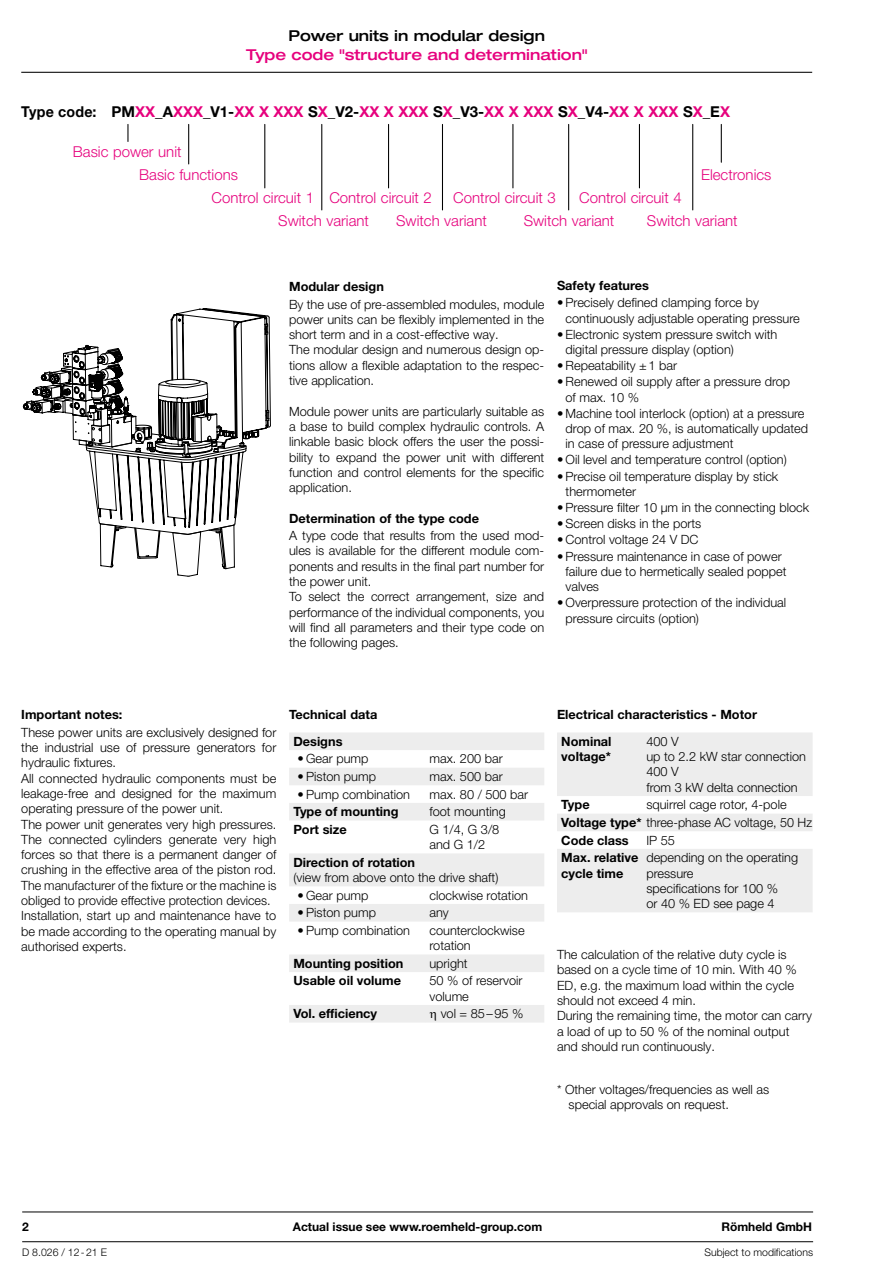
<style>
.page{position:relative;width:893px;height:1263px;background:#fff}
.page>*{position:absolute;margin:0;border:0;box-sizing:border-box;transform-origin:0 0}
.t1{font:300 15px "Helvetica Neue LT Pro";color:#e6007d}
.t2{font:700 15px "Helvetica Neue LT Pro";color:#000;scale:.95 1}
.t3{font:500 expanded 15px "Helvetica Neue LT Pro";color:#e6007d}
.t4{font:500 expanded 15px "Helvetica Neue LT Pro";color:#000}
.t5{font:300 12.75px/15.3px "Helvetica Neue LT Pro";color:#000}
.t6{font:700 12.75px/15.3px "Helvetica Neue LT Pro";color:#000}
.t7{font:700 12px "Helvetica Neue LT Pro";color:#000}
.t8{font:300 10.5px "Helvetica Neue LT Pro";color:#000}
.s1{color:#e6007d}
.s2{font-weight:700}
</style>
<div class="page">
<hr style="left:21px;top:72px;width:791px;height:1px;background:#000">
<hr style="left:22px;top:1241px;width:791px;height:1px;background:#000">
<hr style="left:22px;top:1212px;width:791px;height:1px;background:#000">
<svg style="left:127px;top:124px;width:1px;height:17px"></svg>
<hr style="left:188px;top:124px;width:1px;height:40px;background:#000">
<hr style="left:264px;top:124px;width:1px;height:64px;background:#000">
<hr style="left:388px;top:124px;width:1px;height:64px;background:#000">
<hr style="left:512px;top:124px;width:1px;height:64px;background:#000">
<hr style="left:639px;top:124px;width:1px;height:64px;background:#000">
<hr style="left:321px;top:124px;width:1px;height:86px;background:#000">
<hr style="left:442px;top:124px;width:1px;height:86px;background:#000">
<hr style="left:568px;top:124px;width:1px;height:86px;background:#000">
<hr style="left:692px;top:124px;width:1px;height:86px;background:#000">
<hr style="left:721px;top:124px;width:1px;height:38px;background:#000">
<svg style="left:289px;top:733px;width:255px;height:289px"></svg>
<svg style="left:557px;top:733px;width:256px;height:179px;fill:#ededed"></svg>
<svg style="left:108px;top:308px;width:163px;height:269px"></svg>
<svg style="left:25px;top:314px;width:244px;height:253px"></svg>
<svg style="left:430px;top:1012px;width:6px;height:9px"></svg>
<p class="t4" style="left:288px;top:27px;width:258px">Power units in modular design</p>
<p class="t3" style="left:246px;top:45px;width:343px">Type code "structure and determination"</p>
<p class="t2" style="left:21px;top:102px;width:747px">Type code: PM<span class="s1">XX</span>_A<span class="s1">XXX</span>_V1-<span class="s1">XX X XXX</span> S<span class="s1">X</span>_V2-<span class="s1">XX X XXX</span> S<span class="s1">X</span>_V3-<span class="s1">XX X XXX</span> S<span class="s1">X</span>_V4-<span class="s1">XX X XXX</span> S<span class="s1">X</span>_E<span class="s1">X</span></p>
<p class="t1" style="left:73px;top:142px;width:110px">Basic power unit</p>
<p class="t1" style="left:139px;top:165px;width:100px">Basic functions</p>
<p class="t1" style="left:212px;top:188px;width:104px">Control circuit 1</p>
<p class="t1" style="left:278px;top:211px;width:92px">Switch variant</p>
<p class="t1" style="left:396px;top:211px;width:92px">Switch variant</p>
<p class="t1" style="left:524px;top:211px;width:92px">Switch variant</p>
<p class="t1" style="left:647px;top:211px;width:92px">Switch variant</p>
<p class="t1" style="left:701px;top:165px;width:72px">Electronics</p>
<p class="t1" style="left:329px;top:188px;width:104px">Control circuit 2</p>
<p class="t1" style="left:453px;top:188px;width:104px">Control circuit 3</p>
<p class="t1" style="left:579px;top:188px;width:104px">Control circuit 4</p>
<p class="t6" style="left:289px;top:279px;width:96px">Modular design</p>
<p class="t5" style="left:289px;top:296px;width:257px">By the use of pre-assembled modules, module power units can be flexibly implemented in the short term and in a cost-effective way.<br>The modular design and numerous design op&shy;tions allow a flexible adaptation to the respec&shy;tive application.</p>
<p class="t5" style="left:289px;top:403px;width:257px;text-align:justify">Module power units are particularly suitable as a base to build complex hydraulic controls. A linkable basic block offers the user the possi&shy;bility to expand the power unit with different function and control elements for the specific application.</p>
<p class="t6" style="left:289px;top:510px;width:191px">Determination of the type code</p>
<p class="t5" style="left:289px;top:528px;width:257px">A type code that results from the used mod&shy;ules is available for the different module com&shy;ponents and results in the final part number for the power unit.<br>To select the correct arrangement, size and performance of the individual components, you will find all parameters and their type code on the following pages.</p>
<p class="t6" style="left:557px;top:277px;width:93px">Safety features</p>
<p class="t5" style="left:566px;top:295px;width:236px;text-indent:-9px">• Precisely defined clamping force by continuously adjustable operating pressure</p>
<p class="t5" style="left:566px;top:326px;width:213px;text-indent:-9px">• Electronic system pressure switch with digital pressure display (option)</p>
<p class="t5" style="left:557px;top:358px;width:122px">• Repeatability ±1 bar</p>
<p class="t5" style="left:566px;top:374px;width:226px;text-indent:-9px">• Renewed oil supply after a pressure drop of max. 10 %</p>
<p class="t5" style="left:566px;top:405px;width:244px;text-indent:-9px">• Machine tool interlock (option) at a pressure drop of max. 20 %, is automatically updated in case of pressure adjustment</p>
<p class="t5" style="left:557px;top:452px;width:231px">• Oil level and temperature control (option)</p>
<p class="t5" style="left:566px;top:468px;width:214px;text-indent:-9px">• Precise oil temperature display by stick thermometer</p>
<p class="t5" style="left:557px;top:500px;width:254px">• Pressure filter 10 µm in the connecting block</p>
<p class="t5" style="left:557px;top:516px;width:146px">• Screen disks in the ports</p>
<p class="t5" style="left:557px;top:532px;width:143px">• Control voltage 24 V DC</p>
<p class="t5" style="left:566px;top:548px;width:223px;text-indent:-9px">• Pressure maintenance in case of power failure due to hermetically sealed poppet valves</p>
<p class="t5" style="left:566px;top:595px;width:222px;text-indent:-9px">• Overpressure protection of the individual pressure circuits (option)</p>
<p class="t6" style="left:21px;top:707px;width:103px">Important notes:</p>
<p class="t5" style="left:21px;top:724px;width:257px">These power units are exclusively designed for the industrial use of pressure generators for hydraulic fixtures.<br>All connected hydraulic components must be leakage-free and designed for the maximum operating pressure of the power unit.<br>The power unit generates very high pressures.<br>The connected cylinders generate very high forces so that there is a permanent danger of crushing in the effective area of the piston rod.<br>The manufacturer of the fixture or the machine is obliged to provide effective protection devices.<br>Installation, start up and maintenance have to be made according to the operating manual by authorised experts.</p>
<p class="t6" style="left:293px;top:701px;width:85px;line-height:26.5px;text-indent:-4px">Technical data<br>Designs</p>
<p class="t5" style="left:298px;top:751px;width:72px">• Gear pump</p>
<p class="t5" style="left:429px;top:751px;width:75px">max. 200 bar</p>
<p class="t5" style="left:298px;top:769px;width:80px">• Piston pump</p>
<p class="t5" style="left:429px;top:769px;width:75px">max. 500 bar</p>
<p class="t5" style="left:298px;top:786px;width:114px">• Pump combination</p>
<p class="t5" style="left:429px;top:786px;width:100px">max. 80 / 500 bar</p>
<p class="t6" style="left:293px;top:804px;width:107px">Type of mounting</p>
<p class="t5" style="left:429px;top:804px;width:78px">foot mounting</p>
<p class="t6" style="left:293px;top:821px;width:55px">Port size</p>
<p class="t5" style="left:429px;top:821px;width:71px">G 1/4, G 3/8 and G 1/2</p>
<p class="t6" style="left:293px;top:854px;width:123px">Direction of rotation</p>
<p class="t5" style="left:293px;top:870px;width:207px">(view from above onto the drive shaft)</p>
<p class="t5" style="left:298px;top:887px;width:72px">• Gear pump</p>
<p class="t5" style="left:429px;top:887px;width:100px">clockwise rotation</p>
<p class="t5" style="left:298px;top:905px;width:80px">• Piston pump</p>
<p class="t5" style="left:429px;top:905px;width:21px">any</p>
<p class="t5" style="left:298px;top:922px;width:114px">• Pump combination</p>
<p class="t5" style="left:429px;top:922px;width:97px">counterclockwise rotation</p>
<p class="t6" style="left:293px;top:955px;width:111px">Mounting position</p>
<p class="t5" style="left:429px;top:955px;width:40px">upright</p>
<p class="t6" style="left:293px;top:973px;width:109px">Usable oil volume</p>
<p class="t5" style="left:429px;top:973px;width:95px">50 % of reservoir volume</p>
<p class="t6" style="left:293px;top:1006px;width:85px">Vol. efficiency</p>
<p class="t5" style="left:441px;top:1006px;width:84px">vol = 85–95 %</p>
<p class="t6" style="left:557px;top:707px;width:201px">Electrical characteristics - Motor</p>
<p class="t6" style="left:561px;top:733px;width:52px">Nominal voltage*</p>
<p class="t5" style="left:646px;top:733px;width:161px">400 V<br>up to 2.2 kW star connection<br>400 V<br>from 3 kW delta connection</p>
<p class="t6" style="left:561px;top:797px;width:30px">Type</p>
<p class="t5" style="left:561px;top:796px;width:252px;line-height:17.5px;text-indent:85px">squirrel cage rotor, 4-pole<br><span class="s2">Voltage type*</span> three-phase AC voltage, 50 Hz<br><span class="s2">Code class</span></p>
<p class="t5" style="left:646px;top:832px;width:30px">IP 55</p>
<p class="t6" style="left:561px;top:850px;width:79px">Max. relative cycle time</p>
<p class="t5" style="left:646px;top:850px;width:153px">depending on the operating pressure<br>specifications for 100 %<br>or 40 % ED see page 4</p>
<p class="t5" style="left:557px;top:947px;width:257px">The calculation of the relative duty cycle is based on a cycle time of 10 min. With 40 % ED, e.g. the maximum load within the cycle should not exceed 4 min.<br>During the remaining time, the motor can carry a load of up to 50 % of the nominal output and should run continuously.</p>
<p class="t5" style="left:569px;top:1081px;width:202px;text-indent:-12px">* Other voltages/frequencies as well as special approvals on request.</p>
<p class="t7" style="left:22px;top:1220px;width:8px">2</p>
<p class="t7" style="left:293px;top:1220px;width:251px">Actual issue see www.roemheld-group.com</p>
<p class="t7" style="left:721px;top:1220px;width:92px">Römheld GmbH</p>
<p class="t8" style="left:22px;top:1245px;width:86px">D 8.026 / 12-21 E</p>
<p class="t8" style="left:704px;top:1245px;width:110px">Subject to modifications</p>
</div>
